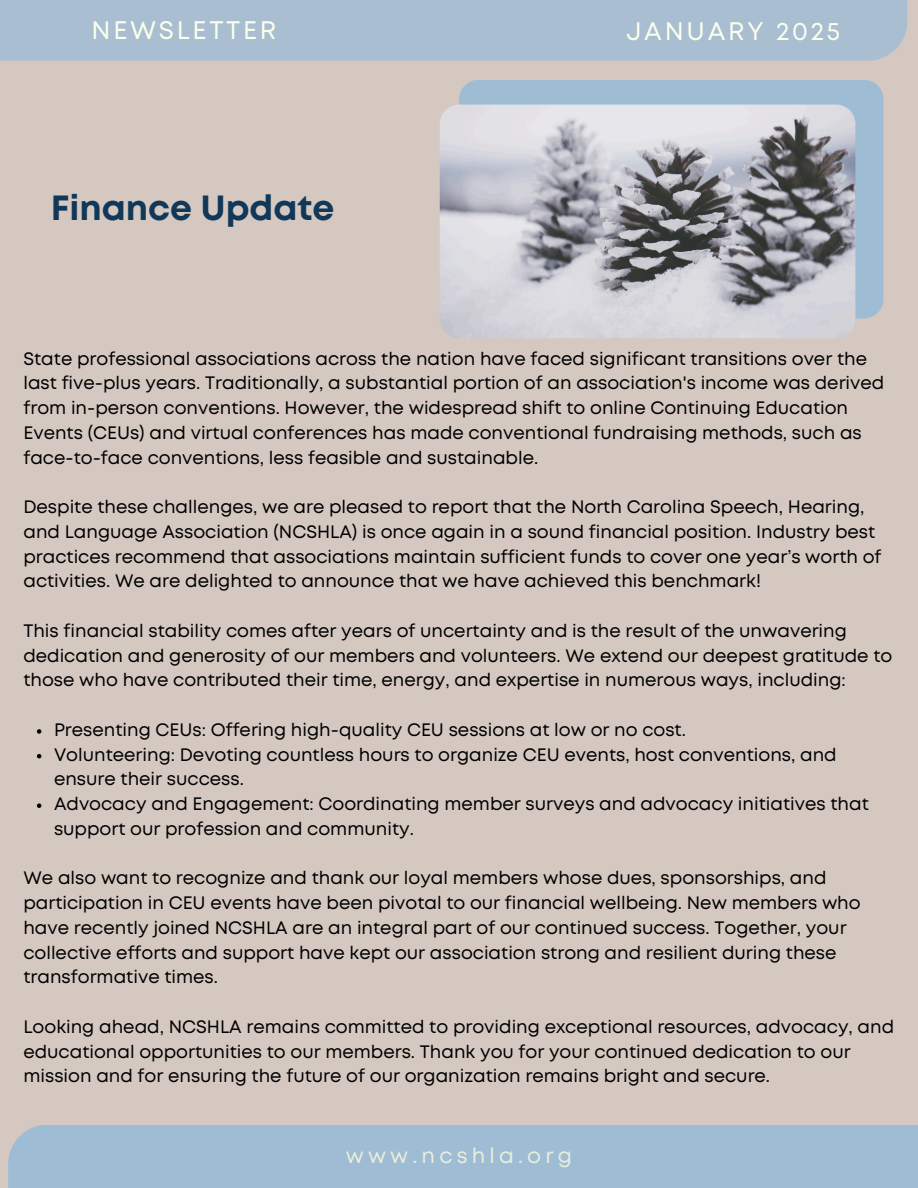
<style>
.page{position:relative;width:918px;height:1188px;background:#d5c8c1}
.page>*{position:absolute;margin:0;border:0;box-sizing:border-box;transform-origin:0 0}
.t1{font:700 34.95px "Mont";color:#113858}
.t2{font:25.35px "Mont";letter-spacing:.11em;color:#fbffed}
.t3{font:21.15px "Mont";letter-spacing:.2em;color:#e9eddb}
.t4{font:18px/24.8px "Mont";color:#000}
</style>
<div class="page">
<div style="left:0;top:0;width:907px;height:61px;background:#a9bfd1"></div>
<div style="left:8px;top:1125px;width:910px;height:63px;background:#9ebdd5"></div>
<svg style="left:37px;top:729px;width:4px;height:5px"></svg>
<svg style="left:37px;top:754px;width:4px;height:4px"></svg>
<svg style="left:37px;top:803px;width:4px;height:5px"></svg>
<div style="left:459px;top:80px;width:425px;height:239px;background:#9ebdd5;border-radius:20px"></div>
<img style="left:440px;top:105px;width:415px;height:233px;border-radius:19px">
<h2 class="t2" style="left:92px;top:21px;width:186px">NEWSLETTER</h2>
<h2 class="t2" style="left:626px;top:21px;width:215px">JANUARY 2025</h2>
<h1 class="t1" style="left:51px;top:195px;width:285px">Finance Update</h1>
<p class="t4" style="left:23px;top:347px;width:862px">State professional associations across the nation have faced significant transitions over the last five-plus years. Traditionally, a substantial portion of an association's income was derived from in-person conventions. However, the widespread shift to online Continuing Education Events (CEUs) and virtual conferences has made conventional fundraising methods, such as face-to-face conventions, less feasible and sustainable.</p>
<p class="t4" style="left:23px;top:496px;width:860px">Despite these challenges, we are pleased to report that the North Carolina Speech, Hearing, and Language Association (NCSHLA) is once again in a sound financial position. Industry best practices recommend that associations maintain sufficient funds to cover one year’s worth of activities. We are delighted to announce that we have achieved this benchmark!</p>
<p class="t4" style="left:23px;top:620px;width:870px">This financial stability comes after years of uncertainty and is the result of the unwavering dedication and generosity of our members and volunteers. We extend our deepest gratitude to those who have contributed their time, energy, and expertise in numerous ways, including:</p>
<p class="t4" style="left:54px;top:719px;width:633px">Presenting CEUs: Offering high-quality CEU sessions at low or no cost.</p>
<p class="t4" style="left:54px;top:743px;width:784px">Volunteering: Devoting countless hours to organize CEU events, host conventions, and ensure their success.</p>
<p class="t4" style="left:54px;top:793px;width:816px">Advocacy and Engagement: Coordinating member surveys and advocacy initiatives that support our profession and community.</p>
<p class="t4" style="left:23px;top:867px;width:839px">We also want to recognize and thank our loyal members whose dues, sponsorships, and participation in CEU events have been pivotal to our financial wellbeing. New members who have recently joined NCSHLA are an integral part of our continued success. Together, your collective efforts and support have kept our association strong and resilient during these transformative times.</p>
<p class="t4" style="left:23px;top:1016px;width:872px">Looking ahead, NCSHLA remains committed to providing exceptional resources, advocacy, and educational opportunities to our members. Thank you for your continued dedication to our mission and for ensuring the future of our organization remains bright and secure.</p>
<p class="t3" style="left:346px;top:1148px;width:228px">www.ncshla.org</p>
</div>
